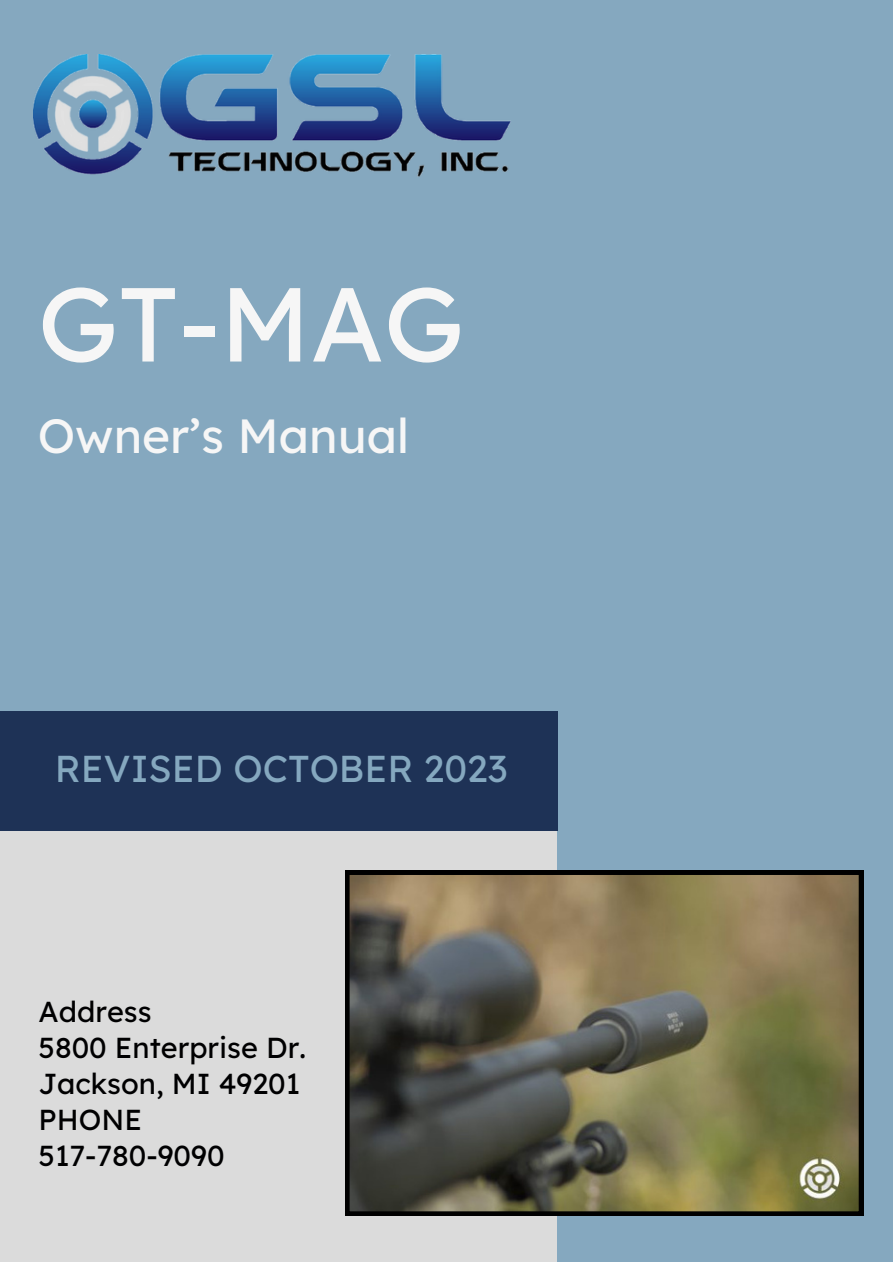
<style>
.page{position:relative;width:893px;height:1264px;background:#fff}
.page>*{position:absolute;margin:0;border:0;box-sizing:border-box;transform-origin:0 0}
.t1{font:104.85px "Lexend Deca";color:#f6f6f6}
.t2{font:47.85px "Lexend Deca";color:#f6f6f6}
.t3{font:37.35px "Lexend Deca";color:#85a8bf}
.t4{font:28.8px/36px "Lexend Deca";color:#000001}
</style>
<div class="page">
<div style="left:0;top:0;width:892px;height:1261px;background:#85a8bf"></div>
<div style="left:0;top:792px;width:557px;height:470px;background:#dbdbdb"></div>
<div style="left:0;top:711px;width:557px;height:119px;background:#1e3256"></div>
<img style="left:33px;top:55px;width:477px;height:122px">
<svg style="left:345px;top:870px;width:518px;height:345px"></svg>
<p class="t1" style="left:38px;top:256px;width:428px">GT-MAG</p>
<p class="t2" style="left:38px;top:405px;width:372px">Owner’s Manual</p>
<p class="t3" style="left:55px;top:744px;width:454px">REVISED OCTOBER 2023</p>
<p class="t4" style="left:39px;top:993px;width:114px">Address</p>
<p class="t4" style="left:39px;top:1029px;width:269px">5800 Enterprise Dr.<br>Jackson, MI 49201<br>PHONE<br>517-780-9090</p>
</div>
